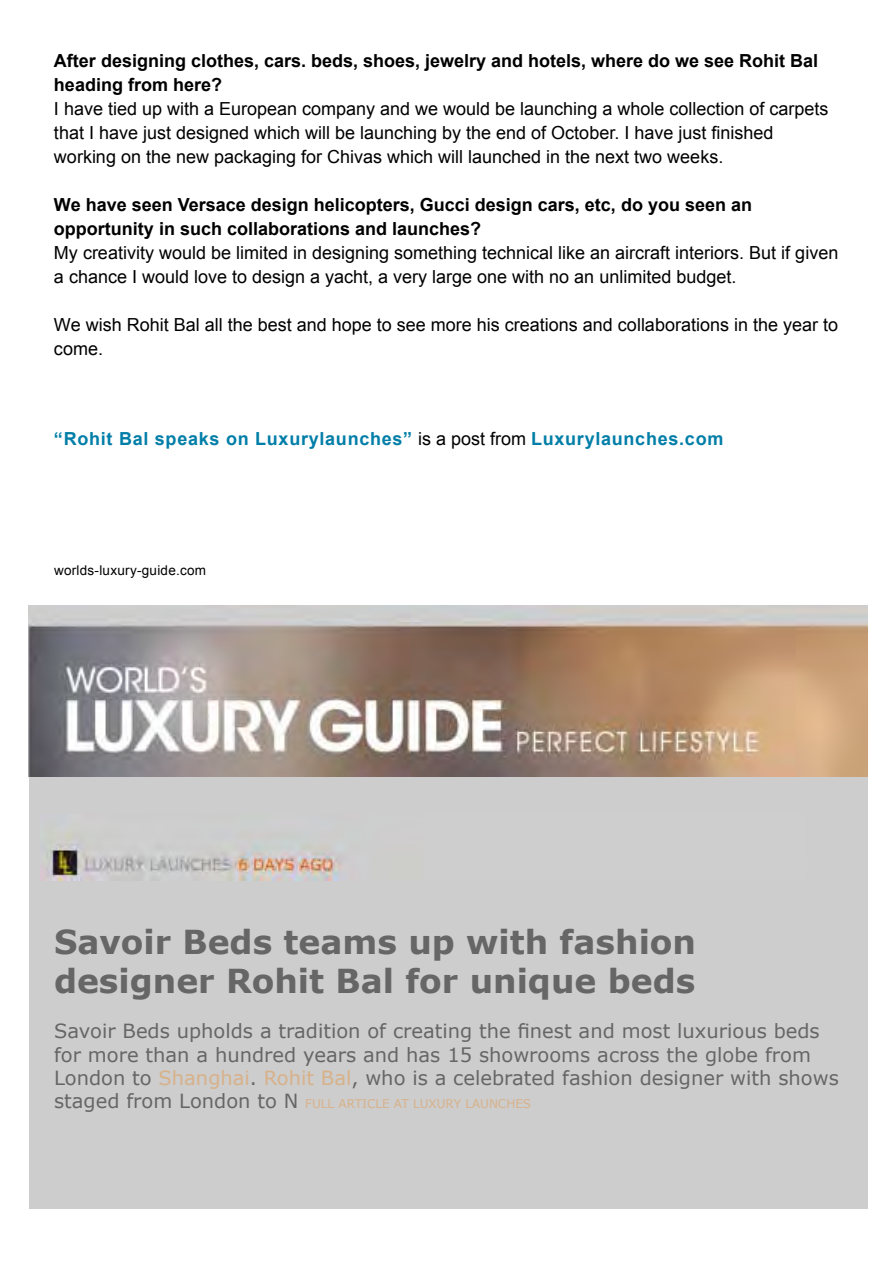
<style>
.page{position:relative;width:893px;height:1263px;background:#fff}
.page>*{position:absolute;margin:0;border:0;box-sizing:border-box;transform-origin:0 0}
.t1{font:700 33px/39.6px "Verdana";color:#666}
.t2{font:19.5px/23.4px "Verdana";color:#666}
.t3{font:18px/24px "Arial";color:#000}
.t4{font:700 18px/24px "Arial";color:#000}
.t5{font:700 18px "Arial";letter-spacing:.04em;color:#007ea8}
.t6{font:13.5px "Arial";letter-spacing:.02em;color:#000}
.t7{font:12px "Verdana";color:#d8b189}
.s1{font-weight:400;color:#000}
.s2{color:#d8b189}
.s3{font-size:19.5px;color:#666}
</style>
<div class="page">
<div style="left:29px;top:768px;width:838px;height:441px;background:#cdcdcd"></div>
<img style="left:40px;top:832px;width:301px;height:48px">
<img style="left:28px;top:606px;width:839px;height:170px">
<p class="t4" style="left:54px;top:49px;width:766px">After designing clothes, cars. beds, shoes, jewelry and hotels, where do we see Rohit Bal heading from here?</p>
<p class="t3" style="left:54px;top:97px;width:776px">I have tied up with a European company and we would be launching a whole collection of carpets that I have just designed which will be launching by the end of October. I have just finished working on the new packaging for Chivas which will launched in the next two weeks.</p>
<p class="t4" style="left:54px;top:193px;width:699px">We have seen Versace design helicopters, Gucci design cars, etc, do you seen an opportunity in such collaborations and launches?</p>
<p class="t3" style="left:54px;top:241px;width:786px">My creativity would be limited in designing something technical like an aircraft interiors. But if given a chance I would love to design a yacht, a very large one with no an unlimited budget.</p>
<p class="t3" style="left:54px;top:313px;width:786px">We wish Rohit Bal all the best and hope to see more his creations and collaborations in the year to come.</p>
<p class="t5" style="left:54px;top:427px;width:671px">“Rohit Bal speaks on Luxurylaunches” <span class="s1">is a post from</span> Luxurylaunches.com</p>
<p class="t6" style="left:54px;top:562px;width:154px">worlds-luxury-guide.com</p>
<h1 class="t1" style="left:54px;top:921px;width:644px">Savoir Beds teams up with fashion designer Rohit Bal for unique beds</h1>
<p class="t2" style="left:54px;top:1019px;width:786px">Savoir Beds upholds a tradition of creating the finest and most luxurious beds for more than a hundred years and has 15 showrooms across the globe from<br>London to <span class="s2">Shanghai</span>. <span class="s2">Rohit Bal</span>, who is a celebrated fashion designer with shows</p>
<p class="t7" style="left:54px;top:1096px;width:477px"><span class="s3">staged from London to N</span> Full Article at Luxury Laun ches</p>
</div>
